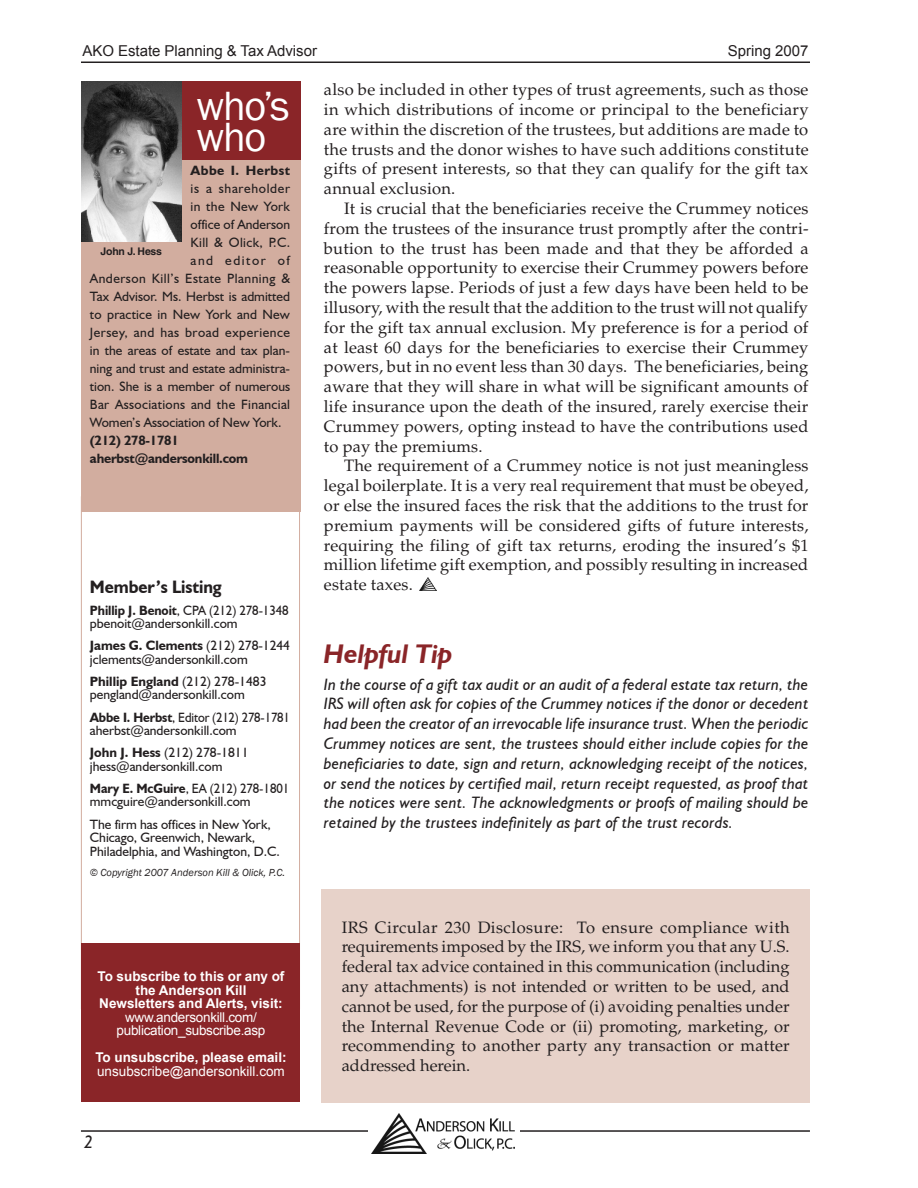
<style>
.page{position:relative;width:918px;height:1188px;background:#fff}
.page>*{position:absolute;margin:0;border:0;box-sizing:border-box;transform-origin:0 0}
.t1{font:42px "Franklin Gothic";letter-spacing:-.03em;color:#fff}
.Subheadline{font:italic 700 27px "Humanist 521 BT";color:#8a2528}
.bio_box{font:700 18px "Humanist 521 BT";letter-spacing:-.005em;color:#231f20;scale:.95 1}
.Body_Text{font:16.5px/19.8px "Palatino";letter-spacing:.01em;color:#231f20;text-align:justify}
.flush_left{font:italic 16.5px/19.8px "Humanist 521 BT";letter-spacing:.01em;color:#231f20;text-align:justify}
.t2{font:15px "Arial";color:#231f20}
.bio_box-2{font:13.5px/13.5px "Humanist 521 BT";color:#231f20}
.bio_box-3{font:13.5px/13.5px "Humanist 521 BT";color:#231f20;scale:.95 1}
.Body_Text-2{font:700 13.5px/13.5px "Arial";color:#fff;text-align:center}
.bio_box-4{font:13.5px "Humanist 521 BT";letter-spacing:.025em;color:#231f20}
.bio_box-5{font:13.5px "Humanist 521 BT";letter-spacing:.035em;color:#231f20}
.bio_box-6{font:13.5px/13.5px "Humanist 521 BT";color:#231f20;scale:.94 1}
.Body_Text-3{font:13.5px/13.5px "Arial";letter-spacing:-.02em;color:#fff;text-align:center}
.bio_box-7{font:700 13.5px "Humanist 521 BT";letter-spacing:-.015em;color:#231f20}
.Body_Text-4{font:13.5px "Arial";color:#fff}
.bio_box-8{font:13.5px "Humanist 521 BT";letter-spacing:.05em;color:#231f20}
.bio_box-9{font:700 13.5px "Humanist 521 BT";letter-spacing:.035em;color:#231f20}
.bio_box-10{font:13.5px "Humanist 521 BT";letter-spacing:.115em;color:#231f20}
.bio_box-11{font:italic 10.5px "Franklin Gothic";color:#231f20}
.bio_sidebar{font:700 10.5px "Helvetica";letter-spacing:-.02em;color:#231f20}
.s1{font-weight:700}
</style>
<div class="page">
<hr style="left:81px;top:1130px;width:729px;height:2px;background:#231f20">
<div style="left:81px;top:81px;width:219px;height:431px;background:#d2ad9f"></div>
<div style="left:81px;top:81px;width:219px;height:78px;background:#8a2528"></div>
<hr style="left:81px;top:62px;width:729px;height:1px;background:#231f20">
<img style="left:81px;top:81px;width:101px;height:161px">
<img style="left:420px;top:578px;width:17px;height:12px">
<div style="left:81px;top:944px;width:219px;height:158px;background:#8a2528"></div>
<div style="left:369px;top:1113px;width:151px;height:47px;background:#fff"></div>
<img style="left:371px;top:1113px;width:143px;height:40px">
<div style="left:321px;top:889px;width:489px;height:213px;background:#e7d2c9"></div>
<p class="t2" style="left:82px;top:41px;width:236px">AKO Estate Planning &amp; Tax Advisor</p>
<p class="t2" style="left:728px;top:41px;width:82px">Spring 2007</p>
<p class="t1" style="left:197px;top:80px;width:95px">who’s</p>
<p class="t1" style="left:197px;top:111px;width:71px">who</p>
<p class="bio_box-9" style="left:191px;top:162px;width:101px">Abbe I. Herbst</p>
<p class="bio_box-8" style="left:191px;top:180px;width:101px">is a shareholder</p>
<p class="bio_box-4" style="left:191px;top:198px;width:101px">in the New York</p>
<p class="bio_box-2" style="left:191px;top:218px;width:101px">office of Anderson</p>
<p class="bio_box-4" style="left:191px;top:234px;width:101px">Kill &amp; Olick, P.C.</p>
<p class="bio_box-10" style="left:191px;top:252px;width:101px">and editor of</p>
<p class="bio_box-5" style="left:90px;top:270px;width:202px">Anderson Kill’s Estate Planning &amp;</p>
<p class="bio_box-2" style="left:90px;top:290px;width:202px">Tax Advisor. Ms. Herbst is admitted</p>
<p class="bio_box-2" style="left:90px;top:308px;width:202px">to practice in New York and New</p>
<p class="bio_box-5" style="left:90px;top:324px;width:202px">Jersey, and has broad experience</p>
<p class="bio_box-2" style="left:90px;top:344px;width:202px">in the areas of estate and tax plan-</p>
<p class="bio_box-2" style="left:90px;top:362px;width:202px">ning and trust and estate administra-</p>
<p class="bio_box-2" style="left:90px;top:380px;width:202px">tion. She is a member of numerous</p>
<p class="bio_box-4" style="left:90px;top:396px;width:202px">Bar Associations and the Financial</p>
<p class="bio_box-2" style="left:90px;top:416px;width:193px">Women’s Association of New York.</p>
<p class="bio_box-7" style="left:90px;top:432px;width:90px">(212) 278-1781</p>
<p class="bio_box-7" style="left:90px;top:450px;width:160px">aherbst@andersonkill.com</p>
<p class="bio_sidebar" style="left:101px;top:245px;width:63px">John J. Hess</p>
<p class="bio_box" style="left:90px;top:575px;width:141px">Member’s Listing</p>
<p class="bio_box-3" style="left:90px;top:603px;width:211px"><span class="s1">Phillip J. Benoit</span>, CPA (212) 278-1348 pbenoit@andersonkill.com</p>
<p class="bio_box-2" style="left:90px;top:639px;width:202px"><span class="s1">James G. Clements</span> (212) 278-1244 jclements@andersonkill.com</p>
<p class="bio_box-2" style="left:90px;top:674px;width:178px"><span class="s1">Phillip England</span> (212) 278-1483 pengland@andersonkill.com</p>
<p class="bio_box-6" style="left:90px;top:710px;width:214px"><span class="s1">Abbe I. Herbst</span>, Editor (212) 278-1781 aherbst@andersonkill.com</p>
<p class="bio_box-2" style="left:90px;top:746px;width:160px"><span class="s1">John J. Hess</span> (212) 278-1811 jhess@andersonkill.com</p>
<p class="bio_box-3" style="left:90px;top:781px;width:211px"><span class="s1">Mary E. McGuire</span>, EA (212) 278-1801 mmcguire@andersonkill.com</p>
<p class="bio_box-2" style="left:90px;top:817px;width:192px">The firm has offices in New York,<br>Chicago, Greenwich, Newark,<br>Philadelphia, and Washington, D.C.</p>
<p class="bio_box-11" style="left:90px;top:866px;width:197px">© Copyright 2007 Anderson Kill &amp; Olick, P.C.</p>
<p class="Body_Text-2" style="left:98px;top:970px;width:188px">To subscribe to this or any of the Anderson Kill</p>
<p class="Body_Text-2" style="left:99px;top:997px;width:185px">Newsletters and Alerts, visit:</p>
<p class="Body_Text-3" style="left:117px;top:1011px;width:150px">www.andersonkill.com/ publication_subscribe.asp</p>
<p class="Body_Text-2" style="left:95px;top:1051px;width:193px">To unsubscribe, please email:</p>
<p class="Body_Text-4" style="left:97px;top:1062px;width:189px">unsubscribe@andersonkill.com</p>
<p class="Body_Text" style="left:324px;top:80px;width:486px">also be included in other types of trust agreements, such as those in which distributions of income or principal to the beneficiary are within the discretion of the trustees, but additions are made to the trusts and the donor wishes to have such additions constitute gifts of present interests, so that they can qualify for the gift tax annual exclusion.</p>
<p class="Body_Text" style="left:324px;top:199px;width:486px;text-indent:20px">It is crucial that the beneficiaries receive the Crummey notices from the trustees of the insurance trust promptly after the contri&shy;bution to the trust has been made and that they be afforded a reasonable opportunity to exercise their Crummey powers before the powers lapse. Periods of just a few days have been held to be illusory, with the result that the addition to the trust will not qualify for the gift tax annual exclusion. My preference is for a period of at least 60 days for the beneficiaries to exercise their Crummey powers, but in no event less than 30 days. The beneficiaries, being aware that they will share in what will be significant amounts of life insurance upon the death of the insured, rarely exercise their Crummey powers, opting instead to have the contributions used to pay the premiums.</p>
<p class="Body_Text" style="left:324px;top:456px;width:486px;text-indent:20px">The requirement of a Crummey notice is not just meaningless legal boilerplate. It is a very real requirement that must be obeyed, or else the insured faces the risk that the additions to the trust for premium payments will be considered gifts of future interests, requiring the filing of gift tax returns, eroding the insured’s $1 million lifetime gift exemption, and possibly resulting in increased estate taxes.</p>
<p class="Subheadline" style="left:324px;top:637px;width:130px">Helpful Tip</p>
<p class="flush_left" style="left:324px;top:674px;width:486px">In the course of a gift tax audit or an audit of a federal estate tax return, the IRS will often ask for copies of the Crummey notices if the donor or decedent had been the creator of an irrevocable life insurance trust. When the periodic Crummey notices are sent, the trustees should either include copies for the beneficiaries to date, sign and return, acknowledging receipt of the notices, or send the notices by certified mail, return receipt requested, as proof that the notices were sent. The acknowledgments or proofs of mailing should be retained by the trustees indefinitely as part of the trust records.</p>
<p class="Body_Text" style="left:342px;top:917px;width:450px">IRS Circular 230 Disclosure: To ensure compliance with requirements imposed by the IRS, we inform you that any U.S. federal tax advice contained in this communication (including any attachments) is not intended or written to be used, and cannot be used, for the purpose of (i) avoiding penalties under the Internal Revenue Code or (ii) promoting, marketing, or recommending to another party any transaction or matter addressed herein.</p>
</div>
